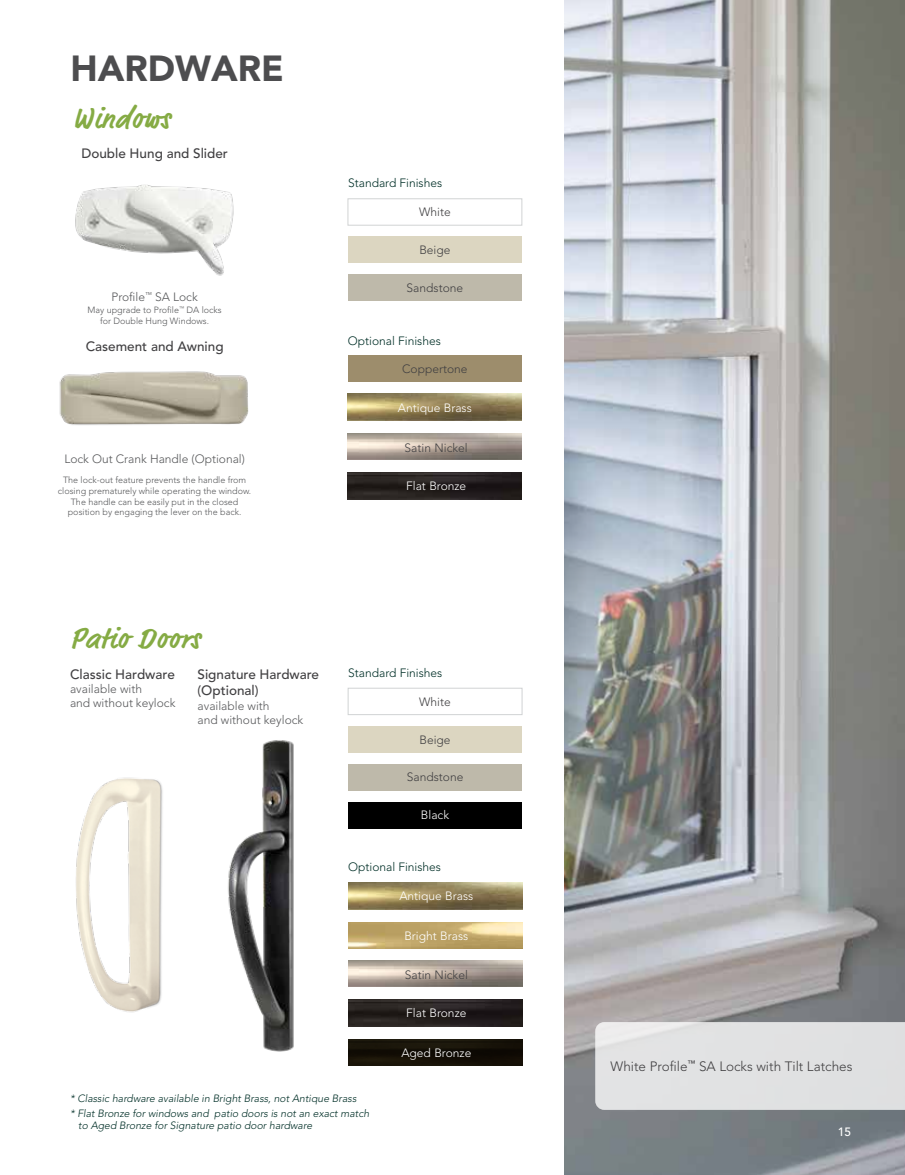
<style>
.page{position:relative;width:905px;height:1175px;background:#fff}
.page>*{position:absolute;margin:0;border:0;box-sizing:border-box;transform-origin:0 0}
.t1{font:900 36px "Avenir LT Std";color:#4d4d4f}
.t2{font:700 30px "Market Pro";letter-spacing:.04em;color:#78a22f}
.t3{font:500 13.5px/16.5px "Avenir LT Std";color:#414042}
.t4{font:300 13.5px "Avenir LT Std";color:#414042}
.t5{font:300 12px/14.4px "Avenir LT Std";color:#58595b}
.t6{font:300 12px "Avenir LT Std";color:#fff}
.t7{font:300 12px "Avenir LT Std";color:#414042}
.t8{font:300 12px "Avenir LT Std";color:#002f27}
.t9{font:500 12px "Avenir LT Std";color:#fff}
.t10{font:italic 300 10.5px/15px "Avenir LT Std";color:#002f27}
.t11{font:300 9px/10.8px "Avenir LT Std";color:#58595b;text-align:center}
</style>
<div class="page">
<img style="left:564px;top:0;width:340px;height:1174px">
<div style="left:595px;top:1022px;width:309px;height:87px;background:#e1e2e3"></div>
<div style="left:348px;top:802px;width:174px;height:26px;background:#000"></div>
<img style="left:348px;top:882px;width:174px;height:27px">
<img style="left:348px;top:922px;width:174px;height:26px">
<img style="left:348px;top:960px;width:174px;height:26px">
<img style="left:348px;top:999px;width:174px;height:27px">
<img style="left:348px;top:1039px;width:174px;height:26px">
<img style="left:75px;top:184px;width:159px;height:92px">
<img style="left:59px;top:371px;width:190px;height:54px">
<img style="left:228px;top:740px;width:66px;height:312px">
<img style="left:75px;top:777px;width:88px;height:236px">
<div style="left:348px;top:199px;width:174px;height:26px;background:#fff;border:1px solid #d1d3d4"></div>
<div style="left:348px;top:237px;width:174px;height:26px;background:#dcd6c1"></div>
<div style="left:348px;top:275px;width:174px;height:26px;background:#beb9aa"></div>
<img style="left:348px;top:393px;width:174px;height:27px">
<img style="left:348px;top:433px;width:174px;height:26px">
<img style="left:348px;top:472px;width:174px;height:27px">
<div style="left:348px;top:355px;width:174px;height:27px;background:#9d8d6c"></div>
<div style="left:348px;top:688px;width:174px;height:27px;background:#fff;border:1px solid #d1d3d4"></div>
<div style="left:348px;top:726px;width:174px;height:26px;background:#dcd6c1"></div>
<div style="left:348px;top:764px;width:174px;height:26px;background:#beb9aa"></div>
<h1 class="t1" style="left:70px;top:47px;width:215px">HARDWARE</h1>
<h2 class="t2" style="left:73px;top:97px;width:99px">Windows</h2>
<h3 class="t3" style="left:81px;top:145px;width:148px">Double Hung and Slider</h3>
<h3 class="t5" style="left:111px;top:290px;width:88px">Profile<sup>™</sup> SA Lock</h3>
<p class="t11" style="left:87px;top:304px;width:136px">May upgrade to Profile<sup>™</sup> DA locks for Double Hung Windows.</p>
<h3 class="t3" style="left:86px;top:338px;width:139px">Casement and Awning</h3>
<h3 class="t5" style="left:64px;top:452px;width:182px">Lock Out Crank Handle (Optional)</h3>
<p class="t11" style="left:58px;top:474px;width:195px">The lock-out feature prevents the handle from closing prematurely while operating the window.<br>The handle can be easily put in the closed position by engaging the lever on the back.</p>
<h3 class="t8" style="left:348px;top:176px;width:96px">Standard Finishes</h3>
<h3 class="t7" style="left:419px;top:205px;width:33px">White</h3>
<h3 class="t7" style="left:419px;top:243px;width:33px">Beige</h3>
<h3 class="t7" style="left:406px;top:281px;width:58px">Sandstone</h3>
<h3 class="t8" style="left:348px;top:333px;width:94px">Optional Finishes</h3>
<h3 class="t7" style="left:402px;top:362px;width:67px">Coppertone</h3>
<h3 class="t6" style="left:398px;top:400px;width:75px">Antique Brass</h3>
<h3 class="t7" style="left:404px;top:441px;width:65px">Satin Nickel</h3>
<h3 class="t6" style="left:406px;top:479px;width:62px">Flat Bronze</h3>
<h2 class="t2" style="left:70px;top:617px;width:132px">Patio Doors</h2>
<h3 class="t3" style="left:70px;top:666px;width:106px">Classic Hardware</h3>
<h3 class="t5" style="left:70px;top:681px;width:107px">available with<br>and without keylock</h3>
<h3 class="t3" style="left:197px;top:666px;width:123px">Signature Hardware (Optional)</h3>
<h3 class="t5" style="left:197px;top:698px;width:107px">available with<br>and without keylock</h3>
<h3 class="t8" style="left:348px;top:665px;width:96px">Standard Finishes</h3>
<h3 class="t7" style="left:419px;top:694px;width:33px">White</h3>
<h3 class="t7" style="left:419px;top:732px;width:33px">Beige</h3>
<h3 class="t7" style="left:407px;top:770px;width:58px">Sandstone</h3>
<h3 class="t6" style="left:421px;top:808px;width:30px">Black</h3>
<h3 class="t8" style="left:348px;top:860px;width:94px">Optional Finishes</h3>
<h3 class="t6" style="left:399px;top:889px;width:75px">Antique Brass</h3>
<h3 class="t6" style="left:404px;top:928px;width:65px">Bright Brass</h3>
<h3 class="t7" style="left:405px;top:968px;width:65px">Satin Nickel</h3>
<h3 class="t6" style="left:406px;top:1006px;width:62px">Flat Bronze</h3>
<h3 class="t6" style="left:401px;top:1045px;width:71px">Aged Bronze</h3>
<p class="t10" style="left:70px;top:1090px;width:301px">* Classic hardware available in Bright Brass, not Antique Brass<br>* Flat Bronze for windows and patio doors is not an exact match</p>
<p class="t10" style="left:78px;top:1118px;width:235px">to Aged Bronze for Signature patio door hardware</p>
<h3 class="t4" style="left:610px;top:1058px;width:243px">White Profile<sup>™</sup> SA Locks with Tilt Latches</h3>
<h3 class="t9" style="left:837px;top:1124px;width:15px">15</h3>
</div>
